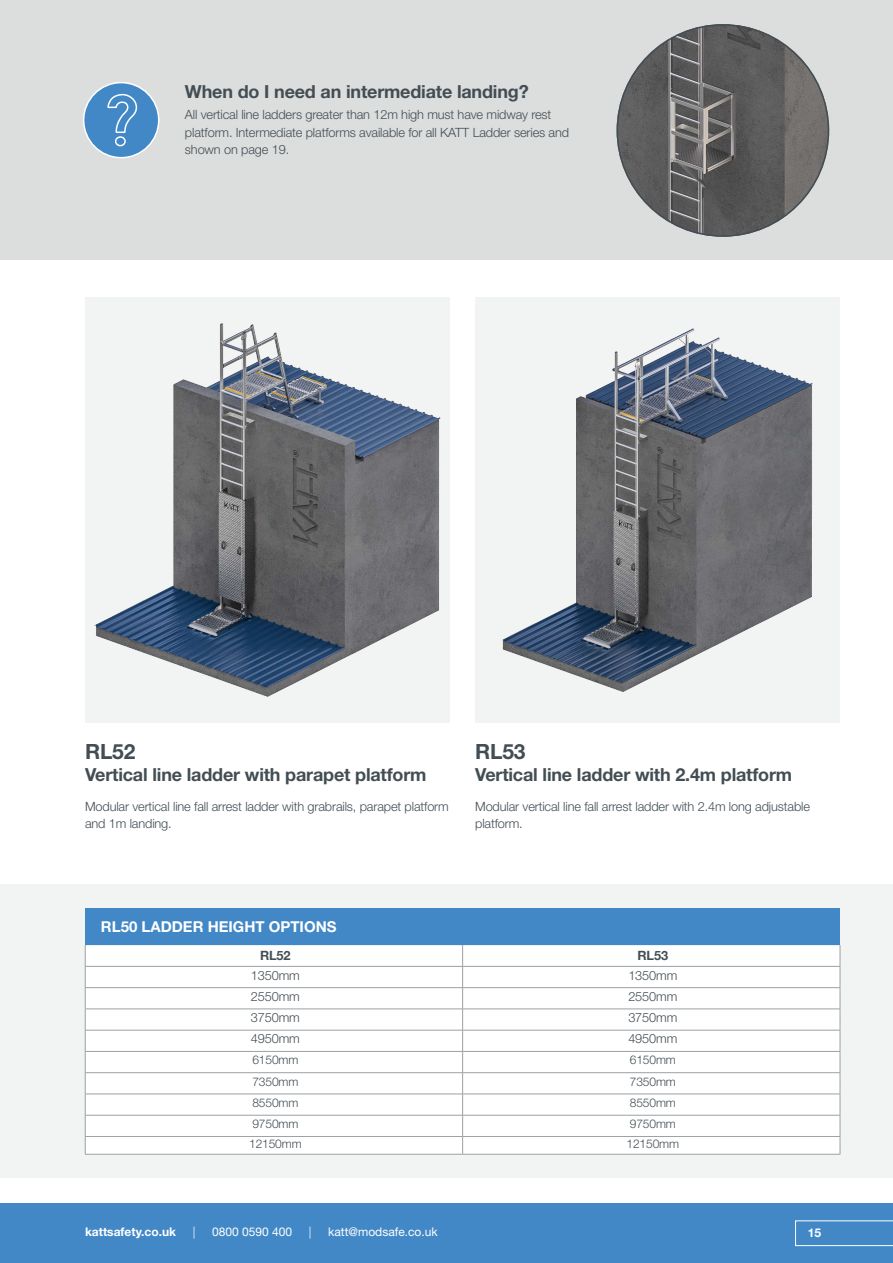
<style>
.page{position:relative;width:893px;height:1263px;background:#fff}
.page>*{position:absolute;margin:0;border:0;box-sizing:border-box;transform-origin:0 0}
.t1{font:700 21px "Helvetica Neue LT Std";letter-spacing:-.01em;color:#434e54}
.t2{font:700 18px "Helvetica Neue LT Std";letter-spacing:-.01em;color:#434e54}
.t3{font:700 15px "Helvetica Neue LT Std";color:#fff}
.t4{font:300 12.75px/17.2px "Helvetica Neue LT Std";letter-spacing:-.01em;color:#434e54}
.t5{font:700 12.75px "Helvetica Neue";letter-spacing:-.01em;color:#434e54}
.t6{font:300 12px "Helvetica Neue LT Std";letter-spacing:-.01em;color:#434e54}
.t7{font:12px "Helvetica Neue LT Std";color:#fff}
.t8{font:700 12px "Helvetica Neue LT Std";color:#fff}
.t9{font:300 12px "Helvetica Neue LT Std";color:#fff}
</style>
<div class="page">
<div style="left:0;top:0;width:893px;height:259px;background:#dcdddd"></div>
<img style="left:617px;top:24px;width:212px;height:213px;border-radius:106px">
<div style="left:84px;top:83px;width:75px;height:75px;background:#4288c7;border-radius:50%"></div>
<div style="left:83px;top:82px;width:76px;height:76px;border:2px solid #fff;border-radius:50%"></div>
<svg style="left:107px;top:93px;width:31px;height:54px"></svg>
<div style="left:0;top:884px;width:893px;height:294px;background:#f2f3f3"></div>
<div style="left:0;top:1203px;width:893px;height:60px;background:#4288c7"></div>
<svg style="left:795px;top:1220px;width:98px;height:26px"></svg>
<div style="left:85px;top:298px;width:365px;height:425px;background:#f2f3f3"></div>
<img style="left:94px;top:324px;width:347px;height:373px">
<div style="left:476px;top:298px;width:364px;height:425px;background:#f2f3f3"></div>
<img style="left:503px;top:329px;width:310px;height:363px">
<div style="left:85px;top:908px;width:755px;height:37px;background:#4288c7"></div>
<div style="left:86px;top:946px;width:376px;height:208px;background:#fff"></div>
<div style="left:463px;top:945px;width:377px;height:209px;background:#fff"></div>
<hr style="left:85px;top:966px;width:378px;height:1px;background:#9da1a4">
<hr style="left:463px;top:966px;width:377px;height:1px;background:#9da1a4">
<hr style="left:85px;top:987px;width:378px;height:1px;background:#9da1a4">
<hr style="left:463px;top:987px;width:377px;height:1px;background:#9da1a4">
<hr style="left:85px;top:1009px;width:378px;height:1px;background:#9da1a4">
<hr style="left:463px;top:1009px;width:377px;height:1px;background:#9da1a4">
<hr style="left:85px;top:1030px;width:378px;height:1px;background:#9da1a4">
<hr style="left:463px;top:1030px;width:377px;height:1px;background:#9da1a4">
<hr style="left:85px;top:1051px;width:378px;height:1px;background:#9da1a4">
<hr style="left:463px;top:1051px;width:377px;height:1px;background:#9da1a4">
<hr style="left:85px;top:1072px;width:378px;height:1px;background:#9da1a4">
<hr style="left:463px;top:1072px;width:377px;height:1px;background:#9da1a4">
<hr style="left:85px;top:1094px;width:378px;height:1px;background:#9da1a4">
<hr style="left:463px;top:1094px;width:377px;height:1px;background:#9da1a4">
<hr style="left:85px;top:1115px;width:378px;height:1px;background:#9da1a4">
<hr style="left:463px;top:1115px;width:377px;height:1px;background:#9da1a4">
<hr style="left:85px;top:1136px;width:378px;height:1px;background:#9da1a4">
<svg style="left:85px;top:945px;width:1px;height:209px"></svg>
<hr style="left:463px;top:1136px;width:377px;height:1px;background:#9da1a4">
<svg style="left:462px;top:945px;width:1px;height:209px"></svg>
<svg style="left:840px;top:945px;width:1px;height:209px"></svg>
<hr style="left:85px;top:1154px;width:378px;height:1px;background:#9da1a4">
<hr style="left:463px;top:1154px;width:377px;height:1px;background:#9da1a4">
<p class="t2" style="left:185px;top:80px;width:345px">When do I need an intermediate landing?</p>
<p class="t4" style="left:185px;top:106px;width:386px">All vertical line ladders greater than 12m high must have midway rest platform. Intermediate platforms available for all KATT Ladder series and shown on page 19.</p>
<p class="t1" style="left:85px;top:739px;width:52px">RL52</p>
<p class="t2" style="left:85px;top:763px;width:343px">Vertical line ladder with parapet platform</p>
<p class="t4" style="left:85px;top:797px;width:365px">Modular vertical line fall arrest ladder with grabrails, parapet platform and 1m landing.</p>
<p class="t1" style="left:475px;top:739px;width:52px">RL53</p>
<p class="t2" style="left:475px;top:763px;width:318px">Vertical line ladder with 2.4m platform</p>
<p class="t4" style="left:475px;top:797px;width:336px">Modular vertical line fall arrest ladder with 2.4m long adjustable platform.</p>
<p class="t3" style="left:101px;top:917px;width:237px">RL50 LADDER HEIGHT OPTIONS</p>
<p class="t5" style="left:260px;top:945px;width:32px">RL52</p>
<p class="t5" style="left:637px;top:945px;width:32px">RL53</p>
<p class="t4" style="left:251px;top:966px;width:50px">1350mm</p>
<p class="t4" style="left:628px;top:966px;width:50px">1350mm</p>
<p class="t4" style="left:251px;top:987px;width:50px">2550mm</p>
<p class="t4" style="left:628px;top:987px;width:50px">2550mm</p>
<p class="t4" style="left:251px;top:1009px;width:50px">3750mm</p>
<p class="t4" style="left:628px;top:1009px;width:50px">3750mm</p>
<p class="t4" style="left:251px;top:1030px;width:50px">4950mm</p>
<p class="t4" style="left:628px;top:1030px;width:50px">4950mm</p>
<p class="t6" style="left:252px;top:1053px;width:48px">6150mm</p>
<p class="t6" style="left:630px;top:1053px;width:48px">6150mm</p>
<p class="t6" style="left:252px;top:1074px;width:48px">7350mm</p>
<p class="t6" style="left:630px;top:1074px;width:48px">7350mm</p>
<p class="t6" style="left:252px;top:1095px;width:48px">8550mm</p>
<p class="t6" style="left:630px;top:1095px;width:48px">8550mm</p>
<p class="t6" style="left:252px;top:1116px;width:48px">9750mm</p>
<p class="t6" style="left:630px;top:1116px;width:48px">9750mm</p>
<p class="t6" style="left:249px;top:1136px;width:54px">12150mm</p>
<p class="t6" style="left:626px;top:1136px;width:54px">12150mm</p>
<p class="t8" style="left:85px;top:1225px;width:93px">kattsafety.co.uk</p>
<p class="t9" style="left:193px;top:1225px;width:4px">|</p>
<p class="t7" style="left:212px;top:1225px;width:82px">0800 0590 400</p>
<p class="t9" style="left:309px;top:1225px;width:4px">|</p>
<p class="t7" style="left:328px;top:1225px;width:111px">katt@modsafe.co.uk</p>
<p class="t8" style="left:808px;top:1225px;width:15px">15</p>
</div>
